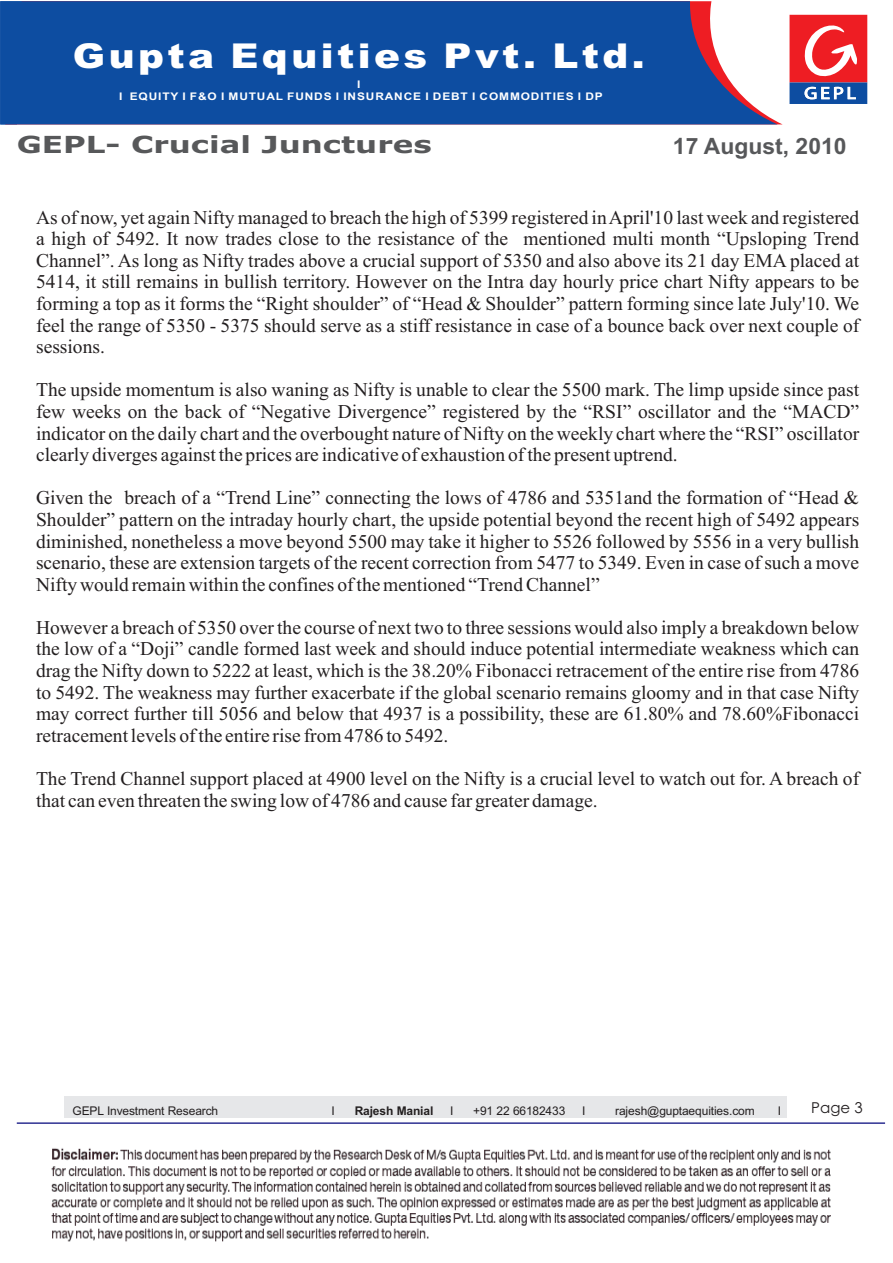
<style>
.page{position:relative;width:893px;height:1263px;background:#fff}
.page>*{position:absolute;margin:0;border:0;box-sizing:border-box;transform-origin:0 0}
.t1{font:900 34.2px "Arial";letter-spacing:.09em;color:#fff;scale:1.13 1}
.t2{font:700 23.55px "Verdana";color:#57585a;scale:1.32 1}
.t3{font:700 22.5px "Arial";color:#57585a}
.t4{font:19.5px/21.6px "Times New Roman";color:#231f20;text-align:justify}
.t5{font:15px "Century Gothic";color:#231f20}
.t6{font:12px "Arial";letter-spacing:-.02em;color:#231f20}
.t7{font:12px "Arial";color:#231f20}
.t8{font:700 12px "Arial";letter-spacing:-.02em;color:#231f20}
.t9{font:700 10.5px/11.7px "Arial";letter-spacing:.075em;color:#fff;text-align:center;scale:1.13 1}
</style>
<div class="page">
<svg style="left:0;top:1px;width:778px;height:123px;background:#2057a4"></svg>
<div style="left:789px;top:15px;width:78px;height:67px;background:#ee1d23"></div>
<div style="left:789px;top:82px;width:78px;height:22px;background:#0d4da1"></div>
<svg style="left:804px;top:25px;width:53px;height:52px"></svg>
<svg style="left:805px;top:87px;width:51px;height:12px"></svg>
<img style="left:51px;top:1148px;width:780px;height:94px">
<div style="left:64px;top:1096px;width:722px;height:22px;background:#e6e7e9"></div>
<hr style="left:17px;top:1122px;width:868px;height:2px;background:#2e3092">
<h1 class="t1" style="left:73px;top:43px;width:507px">Gupta Equities Pvt. Ltd.</h1>
<p class="t9" style="left:119px;top:79px;width:430px">I<br>I EQUITY I F&amp;O I MUTUAL FUNDS I INSURANCE I DEBT I COMMODITIES I DP</p>
<p class="t2" style="left:17px;top:135px;width:316px">GEPL- Crucial Junctures</p>
<p class="t3" style="left:673px;top:138px;width:175px">17 August, 2010</p>
<p class="t3" style="left:686px;top:138px;width:14px">2</p>
<p class="t4" style="left:36px;top:208px;width:825px">As of now, yet again Nifty managed to breach the high of 5399 registered in April'10 last week and registered a high of 5492. It now trades close to the resistance of the mentioned multi month “Upsloping Trend Channel”. As long as Nifty trades above a crucial support of 5350 and also above its 21 day EMA placed at 5414, it still remains in bullish territory. However on the Intra day hourly price chart Nifty appears to be forming a top as it forms the “Right shoulder” of “Head &amp; Shoulder” pattern forming since late July'10. We feel the range of 5350 - 5375 should serve as a stiff resistance in case of a bounce back over next couple of sessions.</p>
<p class="t4" style="left:36px;top:381px;width:825px">The upside momentum is also waning as Nifty is unable to clear the 5500 mark. The limp upside since past few weeks on the back of “Negative Divergence” registered by the “RSI” oscillator and the “MACD” indicator on the daily chart and the overbought nature of Nifty on the weekly chart where the “RSI” oscillator clearly diverges against the prices are indicative of exhaustion of the present uptrend.</p>
<p class="t4" style="left:36px;top:489px;width:825px">Given the breach of a “Trend Line” connecting the lows of 4786 and 5351and the formation of “Head &amp; Shoulder” pattern on the intraday hourly chart, the upside potential beyond the recent high of 5492 appears diminished, nonetheless a move beyond 5500 may take it higher to 5526 followed by 5556 in a very bullish scenario, these are extension targets of the recent correction from 5477 to 5349. Even in case of such a move Nifty would remain within the confines of the mentioned “Trend Channel”</p>
<p class="t4" style="left:36px;top:618px;width:825px">However a breach of 5350 over the course of next two to three sessions would also imply a breakdown below the low of a “Doji” candle formed last week and should induce potential intermediate weakness which can drag the Nifty down to 5222 at least, which is the 38.20% Fibonacci retracement of the entire rise from 4786 to 5492. The weakness may further exacerbate if the global scenario remains gloomy and in that case Nifty may correct further till 5056 and below that 4937 is a possibility, these are 61.80% and 78.60%Fibonacci retracement levels of the entire rise from 4786 to 5492.</p>
<p class="t4" style="left:36px;top:770px;width:825px">The Trend Channel support placed at 4900 level on the Nifty is a crucial level to watch out for. A breach of that can even threaten the swing low of 4786 and cause far greater damage.</p>
<p class="t6" style="left:72px;top:1106px;width:147px">GEPL Investment Research</p>
<p class="t6" style="left:331px;top:1106px;width:5px">I</p>
<p class="t8" style="left:355px;top:1106px;width:80px">Rajesh Manial</p>
<p class="t6" style="left:450px;top:1106px;width:5px">I</p>
<p class="t6" style="left:473px;top:1106px;width:94px">+91 22 66182433</p>
<p class="t6" style="left:582px;top:1106px;width:5px">I</p>
<p class="t7" style="left:615px;top:1106px;width:141px">rajesh@guptaequities.com</p>
<p class="t6" style="left:778px;top:1106px;width:5px">I</p>
<p class="t5" style="left:811px;top:1102px;width:53px">Page 3</p>
</div>
